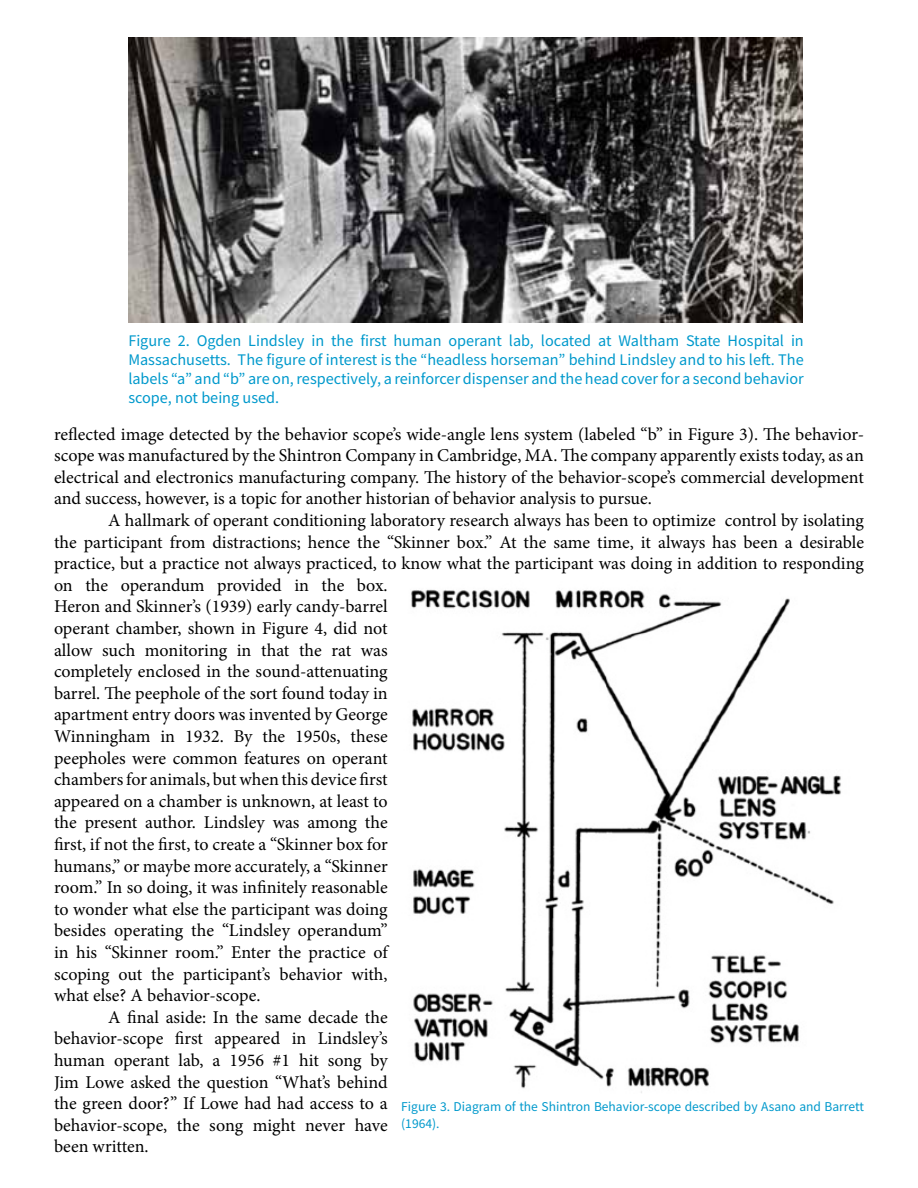
<style>
.page{position:relative;width:918px;height:1188px;background:#fff}
.page>*{position:absolute;margin:0;border:0;box-sizing:border-box;transform-origin:0 0}
.t1{font:18px/21.6px "Minion Pro";letter-spacing:-.005em;color:#000;text-align:justify}
.t2{font:16.2px/19px "Source Sans Pro";color:#09c;text-align:justify}
.t3{font:13.5px/16.5px "Source Sans Pro";color:#09c}
</style>
<div class="page">
<img style="left:411px;top:589px;width:430px;height:504px">
<img style="left:128px;top:38px;width:674px;height:285px">
<p class="t2" style="left:128px;top:331px;width:677px">Figure 2. Ogden Lindsley in the first human operant lab, located at Waltham State Hospital in Massachusetts. The figure of interest is the “headless horseman” behind Lindsley and to his left. The labels “a” and “b” are on, respectively, a reinforcer dispenser and the head cover for a second behavior scope, not being used.</p>
<p class="t1" style="left:54px;top:423px;width:812px">reflected image detected by the behavior scope’s wide-angle lens system (labeled “b” in Figure 3). The behavior&shy;scope was manufactured by the Shintron Company in Cambridge, MA. The company apparently exists today, as an electrical and electronics manufacturing company. The history of the behavior-scope’s commercial development and success, however, is a topic for another historian of behavior analysis to pursue.</p>
<p class="t1" style="left:108px;top:510px;width:758px">A hallmark of operant conditioning laboratory research always has been to optimize control by isolating</p>
<p class="t1" style="left:54px;top:531px;width:812px">the participant from distractions; hence the “Skinner box.” At the same time, it always has been a desirable</p>
<p class="t1" style="left:54px;top:553px;width:811px">practice, but a practice not always practiced, to know what the participant was doing in addition to responding</p>
<p class="t1" style="left:54px;top:574px;width:335px">on the operandum provided in the box.</p>
<p class="t1" style="left:54px;top:596px;width:335px">Heron and Skinner’s (1939) early candy-barrel</p>
<p class="t1" style="left:54px;top:618px;width:335px">operant chamber, shown in Figure 4, did not</p>
<p class="t1" style="left:54px;top:639px;width:335px">allow such monitoring in that the rat was</p>
<p class="t1" style="left:54px;top:661px;width:335px">completely enclosed in the sound-attenuating</p>
<p class="t1" style="left:54px;top:682px;width:335px">barrel. The peephole of the sort found today in</p>
<p class="t1" style="left:54px;top:704px;width:335px">apartment entry doors was invented by George</p>
<p class="t1" style="left:54px;top:726px;width:335px">Winningham in 1932. By the 1950s, these</p>
<p class="t1" style="left:54px;top:747px;width:335px">peepholes were common features on operant</p>
<p class="t1" style="left:54px;top:769px;width:335px">chambers for animals, but when this device first</p>
<p class="t1" style="left:54px;top:790px;width:335px">appeared on a chamber is unknown, at least to</p>
<p class="t1" style="left:54px;top:812px;width:335px">the present author. Lindsley was among the</p>
<p class="t1" style="left:54px;top:834px;width:335px">first, if not the first, to create a “Skinner box for</p>
<p class="t1" style="left:54px;top:855px;width:335px">humans,” or maybe more accurately, a “Skinner</p>
<p class="t1" style="left:54px;top:877px;width:335px">room.” In so doing, it was infinitely reasonable</p>
<p class="t1" style="left:54px;top:898px;width:335px">to wonder what else the participant was doing</p>
<p class="t1" style="left:54px;top:920px;width:335px">besides operating the “Lindsley operandum”</p>
<p class="t1" style="left:54px;top:942px;width:335px">in his “Skinner room.” Enter the practice of</p>
<p class="t1" style="left:54px;top:963px;width:335px">scoping out the participant’s behavior with,</p>
<p class="t1" style="left:54px;top:985px;width:208px">what else? A behavior-scope.</p>
<p class="t1" style="left:108px;top:1006px;width:281px">A final aside: In the same decade the</p>
<p class="t1" style="left:54px;top:1028px;width:335px">behavior-scope first appeared in Lindsley’s</p>
<p class="t1" style="left:54px;top:1050px;width:335px">human operant lab, a 1956 #1 hit song by</p>
<p class="t1" style="left:54px;top:1071px;width:335px">Jim Lowe asked the question “What’s behind</p>
<p class="t1" style="left:54px;top:1093px;width:335px">the green door?” If Lowe had had access to a</p>
<p class="t1" style="left:54px;top:1114px;width:335px">behavior-scope, the song might never have</p>
<p class="t1" style="left:54px;top:1136px;width:96px">been written.</p>
<p class="t3" style="left:401px;top:1098px;width:464px">Figure 3. Diagram of the Shintron Behavior-scope described by Asano and Barrett (1964).</p>
</div>
